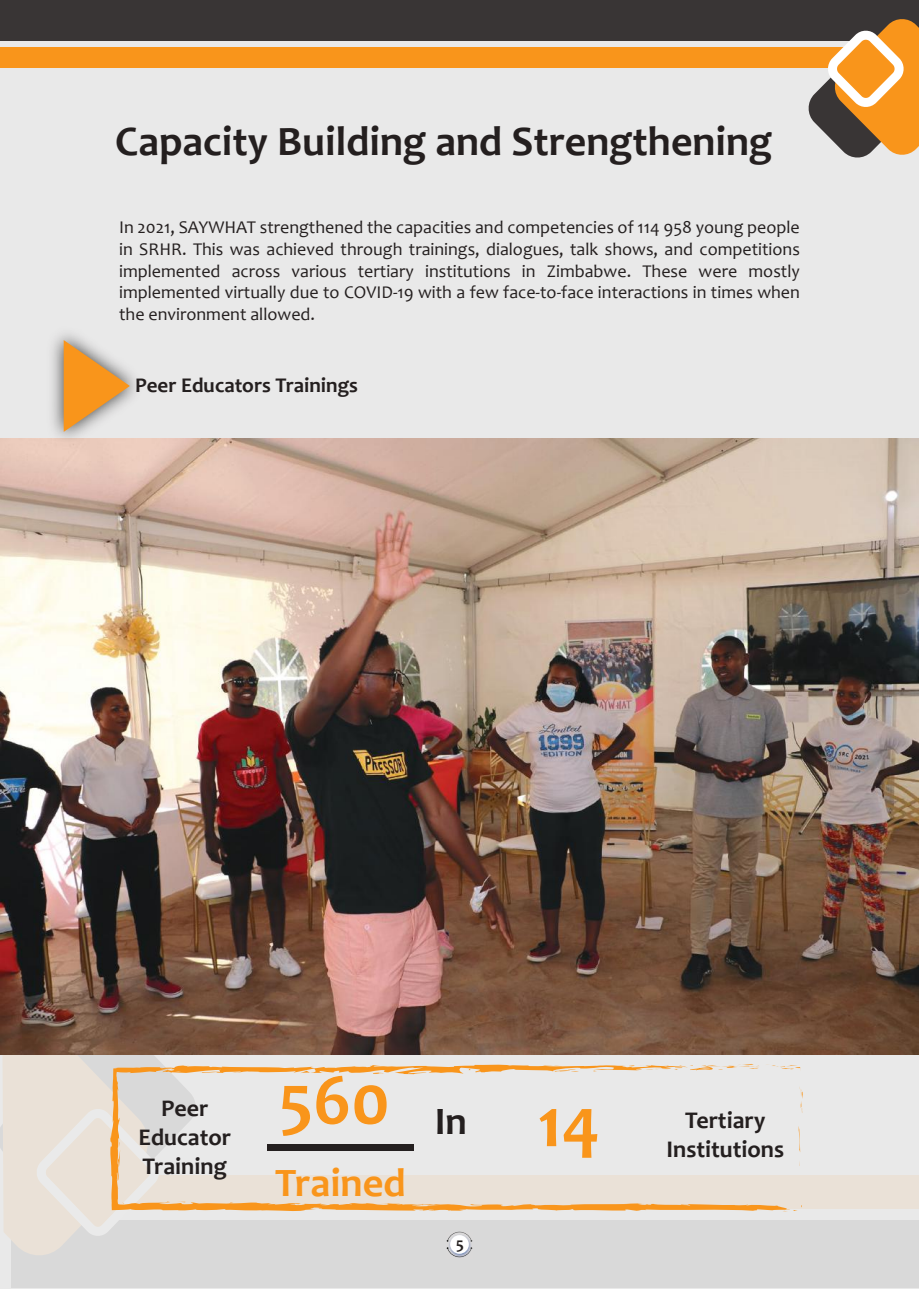
<style>
.page{position:relative;width:919px;height:1289px;background:#fff}
.page>*{position:absolute;margin:0;border:0;box-sizing:border-box;transform-origin:0 0}
.t1{font:700 72px "Candara";color:#f9951b}
.t2{font:700 42px "Candara";color:#241f1f}
.t3{font:700 40.5px "Candara";color:#f9951b}
.t4{font:700 39px "Candara";color:#241f1f}
.t5{font:700 24px/28.8px "Candara";color:#241f1f}
.t6{font:700 21px "Candara";color:#241f1f}
.t7{font:18px/21.6px "Candara";color:#241f1f;text-align:justify}
.t8{font:700 16.5px "Candara";color:#241f1f}
.s1{font-size:72px;color:#f9951b}
</style>
<div class="page">
<div style="left:0;top:0;width:918px;height:1288px;background:#e9e9e9"></div>
<div style="left:12px;top:1219px;width:906px;height:67px;background:#d9d9d9"></div>
<div style="left:12px;top:1174px;width:906px;height:34px;background:#eae1d7"></div>
<svg style="left:798px;top:1126px;width:2px;height:26px"></svg>
<svg style="left:799px;top:1087px;width:4px;height:26px"></svg>
<svg style="left:197px;top:1064px;width:594px;height:148px"></svg>
<svg style="left:621px;top:1064px;width:179px;height:7px"></svg>
<svg style="left:542px;top:1065px;width:40px;height:7px"></svg>
<svg style="left:371px;top:1072px;width:14px;height:2px"></svg>
<svg style="left:782px;top:1203px;width:20px;height:8px"></svg>
<svg style="left:0;top:1054px;width:197px;height:204px"></svg>
<img style="left:0;top:438px;width:918px;height:616px">
<img style="left:41px;top:334px;width:112px;height:120px">
<svg style="left:64px;top:340px;width:66px;height:92px"></svg>
<div style="left:267px;top:1144px;width:146px;height:6px;background:#241f1f"></div>
<div style="left:0;top:0;width:918px;height:40px;background:#393535"></div>
<div style="left:0;top:47px;width:918px;height:20px;background:#f9951b"></div>
<svg style="left:806px;top:19px;width:112px;height:139px"></svg>
<svg style="left:447px;top:1232px;width:25px;height:26px"></svg>
<div style="left:450px;top:1234px;width:19px;height:19px;background:#fff;border-radius:50%"></div>
<svg style="left:446px;top:1231px;width:26px;height:10px"></svg>
<svg style="left:446px;top:1247px;width:26px;height:10px"></svg>
<h2 class="t2" style="left:115px;top:115px;width:658px">Capacity Building and Strengthening</h2>
<p class="t7" style="left:119px;top:217px;width:682px">In 2021, SAYWHAT strengthened the capacities and competencies of 114 958 young people in SRHR. This was achieved through trainings, dialogues, talk shows, and competitions implemented across various tertiary institutions in Zimbabwe. These were mostly implemented virtually due to COVID-19 with a few face-to-face interactions in times when the environment allowed.</p>
<p class="t6" style="left:135px;top:371px;width:224px">Peer Educators Trainings</p>
<h3 class="t5" style="left:161px;top:1093px;width:49px">Peer</h3>
<h3 class="t5" style="left:138px;top:1122px;width:94px">Educator<br>Training</h3>
<h1 class="t1" style="left:279px;top:1054px;width:112px">560</h1>
<h3 class="t3" style="left:275px;top:1157px;width:132px">Trained</h3>
<h3 class="t4" style="left:434px;top:1096px;width:167px">In <span class="s1">14</span></h3>
<h3 class="t5" style="left:666px;top:1105px;width:119px;text-align:center">Tertiary<br>Institutions</h3>
<p class="t8" style="left:456px;top:1232px;width:9px">5</p>
</div>
